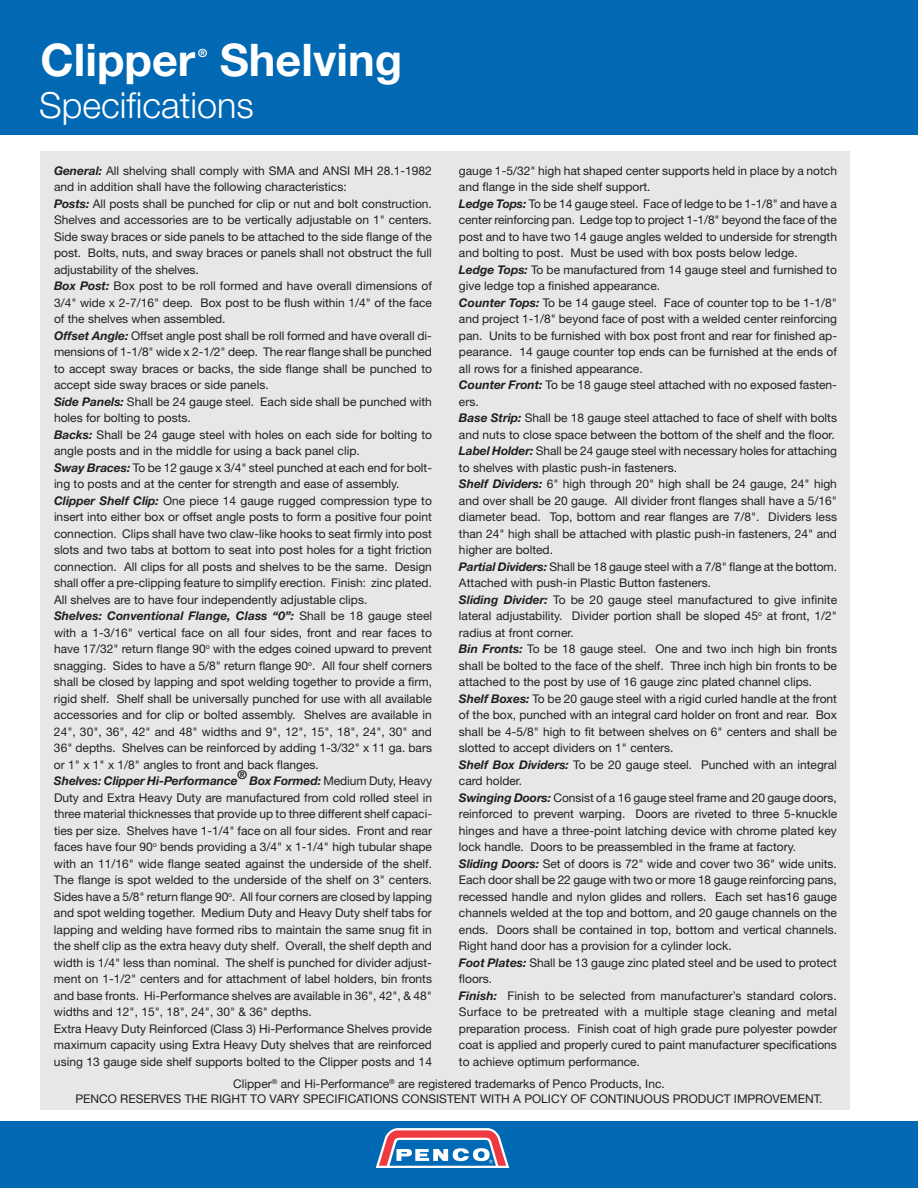
<style>
.page{position:relative;width:918px;height:1188px;background:#fff}
.page>*{position:absolute;margin:0;border:0;box-sizing:border-box;transform-origin:0 0}
.t1{font:700 45px "Helvetica Neue";color:#fff}
.t2{font:300 36px "Helvetica Neue";color:#fff}
.t3{font:12px/16.5px "Helvetica Neue";color:#231f20}
.t4{font:italic 700 12px "Helvetica Neue";letter-spacing:-.005em;color:#231f20}
.t5{font:700 11.4px "Helvetica Neue";color:#fff}
.s1{font-weight:700;font-style:italic}
</style>
<div class="page">
<div style="left:0;top:1121px;width:918px;height:67px;background:#0168b3"></div>
<div style="left:0;top:0;width:918px;height:135px;background:#0168b3"></div>
<svg style="left:375px;top:1128px;width:135px;height:40px"></svg>
<div style="left:40px;top:151px;width:810px;height:959px;background:#e6e7e9"></div>
<h1 class="t1" style="left:40px;top:32px;width:156px">Clipper</h1>
<p class="t5" style="left:198px;top:46px;width:11px">®</p>
<h1 class="t1" style="left:220px;top:32px;width:184px">Shelving</h1>
<h2 class="t2" style="left:39px;top:83px;width:216px">Specifications</h2>
<p class="t3" style="left:54px;top:162px;width:380px"><span class="s1">General:</span> All shelving shall comply with SMA and ANSI MH 28.1-1982 and in addition shall have the following characteristics:<br><span class="s1">Posts:</span> All posts shall be punched for clip or nut and bolt construction.<br>Shelves and accessories are to be vertically adjustable on 1" centers.<br>Side sway braces or side panels to be attached to the side flange of the post. Bolts, nuts, and sway braces or panels shall not obstruct the full adjustability of the shelves.<br><span class="s1">Box Post:</span> Box post to be roll formed and have overall dimensions of 3/4" wide x 2-7/16" deep. Box post to be flush within 1/4" of the face of the shelves when assembled.<br><span class="s1">Offset Angle:</span> Offset angle post shall be roll formed and have overall di&shy;mensions of 1-1/8" wide x 2-1/2" deep. The rear flange shall be punched to accept sway braces or backs, the side flange shall be punched to accept side sway braces or side panels.<br><span class="s1">Side Panels:</span> Shall be 24 gauge steel. Each side shall be punched with holes for bolting to posts.<br><span class="s1">Backs:</span> Shall be 24 gauge steel with holes on each side for bolting to angle posts and in the middle for using a back panel clip.<br><span class="s1">Sway Braces:</span> To be 12 gauge x 3/4" steel punched at each end for bolt&shy;ing to posts and at the center for strength and ease of assembly.<br><span class="s1">Clipper Shelf Clip:</span> One piece 14 gauge rugged compression type to insert into either box or offset angle posts to form a positive four point connection. Clips shall have two claw-like hooks to seat firmly into post slots and two tabs at bottom to seat into post holes for a tight friction connection. All clips for all posts and shelves to be the same. Design shall offer a pre-clipping feature to simplify erection. Finish: zinc plated.<br>All shelves are to have four independently adjustable clips.<br><span class="s1">Shelves: Conventional Flange, Class “0”:</span> Shall be 18 gauge steel with a 1-3/16" vertical face on all four sides, front and rear faces to have 17/32" return flange 90<sup>o</sup> with the edges coined upward to prevent snagging. Sides to have a 5/8" return flange 90<sup>o</sup>. All four shelf corners shall be closed by lapping and spot welding together to provide a firm, rigid shelf. Shelf shall be universally punched for use with all available accessories and for clip or bolted assembly. Shelves are available in 24", 30", 36", 42" and 48" widths and 9", 12", 15", 18", 24", 30" and 36" depths. Shelves can be reinforced by adding 1-3/32" x 11 ga. bars or 1" x 1" x 1/8" angles to front and back flanges.</p>
<p class="t4" style="left:54px;top:774px;width:185px">Shelves: Clipper Hi-Performance</p>
<p class="t3" style="left:459px;top:162px;width:380px">gauge 1-5/32" high hat shaped center supports held in place by a notch and flange in the side shelf support.<br><span class="s1">Ledge Tops:</span> To be 14 gauge steel. Face of ledge to be 1-1/8" and have a center reinforcing pan. Ledge top to project 1-1/8" beyond the face of the post and to have two 14 gauge angles welded to underside for strength and bolting to post. Must be used with box posts below ledge.<br><span class="s1">Ledge Tops:</span> To be manufactured from 14 gauge steel and furnished to give ledge top a finished appearance.<br><span class="s1">Counter Tops:</span> To be 14 gauge steel. Face of counter top to be 1-1/8" and project 1-1/8" beyond face of post with a welded center reinforcing pan. Units to be furnished with box post front and rear for finished ap&shy;pearance. 14 gauge counter top ends can be furnished at the ends of all rows for a finished appearance.<br><span class="s1">Counter Front:</span> To be 18 gauge steel attached with no exposed fasten&shy;ers.<br><span class="s1">Base Strip:</span> Shall be 18 gauge steel attached to face of shelf with bolts and nuts to close space between the bottom of the shelf and the floor.<br><span class="s1">Label Holder:</span> Shall be 24 gauge steel with necessary holes for attaching to shelves with plastic push-in fasteners.<br><span class="s1">Shelf Dividers:</span> 6" high through 20" high shall be 24 gauge, 24" high and over shall be 20 gauge. All divider front flanges shall have a 5/16" diameter bead. Top, bottom and rear flanges are 7/8". Dividers less than 24" high shall be attached with plastic push-in fasteners, 24" and higher are bolted.<br><span class="s1">Partial Dividers:</span> Shall be 18 gauge steel with a 7/8" flange at the bottom.<br>Attached with push-in Plastic Button fasteners.<br><span class="s1">Sliding Divider:</span> To be 20 gauge steel manufactured to give infinite lateral adjustability. Divider portion shall be sloped 45<sup>o</sup> at front, 1/2" radius at front corner.<br><span class="s1">Bin Fronts:</span> To be 18 gauge steel. One and two inch high bin fronts shall be bolted to the face of the shelf. Three inch high bin fronts to be attached to the post by use of 16 gauge zinc plated channel clips.<br><span class="s1">Shelf Boxes:</span> To be 20 gauge steel with a rigid curled handle at the front of the box, punched with an integral card holder on front and rear. Box shall be 4-5/8" high to fit between shelves on 6" centers and shall be slotted to accept dividers on 1" centers.<br><span class="s1">Shelf Box Dividers:</span> To be 20 gauge steel. Punched with an integral card holder.<br><span class="s1">Swinging Doors:</span> Consist of a 16 gauge steel frame and 20 gauge doors, reinforced to prevent warping. Doors are riveted to three 5-knuckle hinges and have a three-point latching device with chrome plated key lock handle. Doors to be preassembled in the frame at factory.<br><span class="s1">Sliding Doors:</span> Set of doors is 72" wide and cover two 36" wide units.<br>Each door shall be 22 gauge with two or more 18 gauge reinforcing pans, recessed handle and nylon glides and rollers. Each set has16 gauge channels welded at the top and bottom, and 20 gauge channels on the ends. Doors shall be contained in top, bottom and vertical channels.<br>Right hand door has a provision for a cylinder lock.<br><span class="s1">Foot Plates:</span> Shall be 13 gauge zinc plated steel and be used to protect floors.<br><span class="s1">Finish:</span> Finish to be selected from manufacturer’s standard colors.<br>Surface to be pretreated with a multiple stage cleaning and metal preparation process. Finish coat of high grade pure polyester powder coat is applied and properly cured to paint manufacturer specifications to achieve optimum performance.</p>
<p class="t3" style="left:75px;top:1076px;width:749px;line-height:15px;text-align:center">Clipper<sup>®</sup> and Hi-Performance<sup>®</sup> are registered trademarks of Penco Products, Inc.<br>PENCO RESERVES THE RIGHT TO VARY SPECIFICATIONS CONSISTENT WITH A POLICY OF CONTINUOUS PRODUCT IMPROVEMENT.</p>
<p class="t4" style="left:238px;top:768px;width:11px">®</p>
<p class="t3" style="left:54px;top:773px;width:380px;text-indent:196px"><span class="s1">Box Formed:</span> Medium Duty, Heavy Duty and Extra Heavy Duty are manufactured from cold rolled steel in three material thicknesses that provide up to three different shelf capaci&shy;ties per size. Shelves have 1-1/4" face on all four sides. Front and rear faces have four 90<sup>o</sup> bends providing a 3/4" x 1-1/4" high tubular shape with an 11/16" wide flange seated against the underside of the shelf.<br>The flange is spot welded to the underside of the shelf on 3" centers.<br>Sides have a 5/8" return flange 90<sup>o</sup>. All four corners are closed by lapping and spot welding together. Medium Duty and Heavy Duty shelf tabs for lapping and welding have formed ribs to maintain the same snug fit in the shelf clip as the extra heavy duty shelf. Overall, the shelf depth and width is 1/4" less than nominal. The shelf is punched for divider adjust&shy;ment on 1-1/2" centers and for attachment of label holders, bin fronts and base fronts. Hi-Performance shelves are available in 36", 42", &amp; 48" widths and 12", 15", 18", 24", 30" &amp; 36" depths.<br>Extra Heavy Duty Reinforced (Class 3) Hi-Performance Shelves provide maximum capacity using Extra Heavy Duty shelves that are reinforced using 13 gauge side shelf supports bolted to the Clipper posts and 14</p>
</div>
